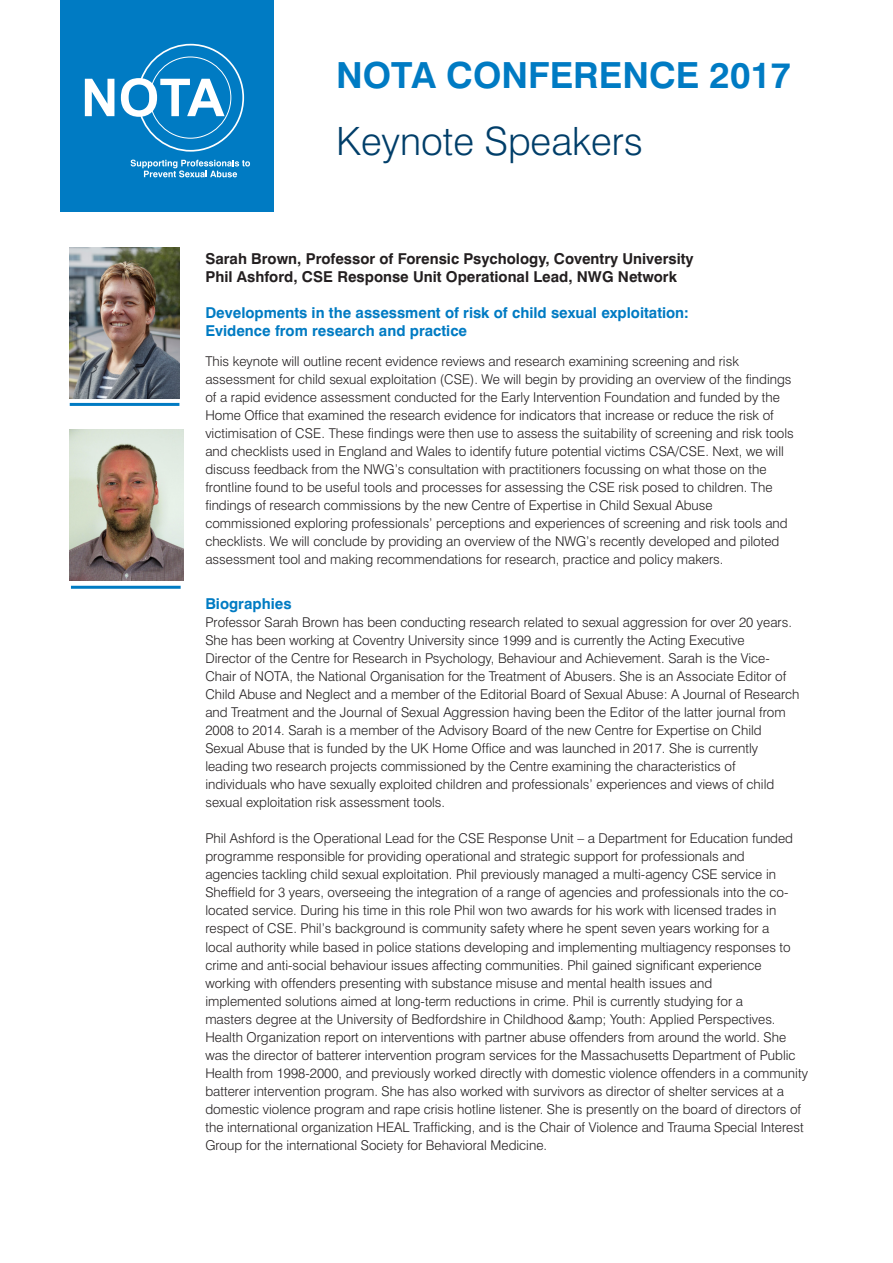
<style>
.page{position:relative;width:893px;height:1263px;background:#fff}
.page>*{position:absolute;margin:0;border:0;box-sizing:border-box;transform-origin:0 0}
.t1{font:300 39px "Swiss 721 BT";color:#003e69}
.t2{font:700 36px "Swiss 721 BT";color:#007bc3}
.t3{font:700 15px "Swiss 721 BT";color:#231f20}
.t4{font:700 15px "Swiss 721 BT";color:#007bc3}
.t5{font:300 13.5px/18px "Swiss 721 BT";color:#231f20}
</style>
<div class="page">
<div style="left:60px;top:0;width:213px;height:211px;background:#007bc3"></div>
<svg style="left:85px;top:79px;width:29px;height:37px"></svg>
<svg style="left:121px;top:43px;width:124px;height:109px"></svg>
<svg style="left:131px;top:160px;width:119px;height:17px"></svg>
<img style="left:70px;top:248px;width:109px;height:151px">
<div style="left:70px;top:403px;width:109px;height:3px;border:2px solid #007bc3"></div>
<img style="left:70px;top:430px;width:114px;height:150px">
<div style="left:71px;top:586px;width:110px;height:3px;border:2px solid #007bc3"></div>
<p class="t2" style="left:336px;top:54px;width:457px">NOTA CONFERENCE 2017</p>
<p class="t1" style="left:336px;top:117px;width:308px">Keynote Speakers</p>
<p class="t3" style="left:205px;top:249px;width:490px">Sarah Brown, Professor of Forensic Psychology, Coventry University</p>
<p class="t3" style="left:205px;top:267px;width:473px">Phil Ashford, CSE Response Unit Operational Lead, NWG Network</p>
<p class="t4" style="left:205px;top:303px;width:485px">Developments in the assessment of risk of child sexual exploitation:</p>
<p class="t4" style="left:205px;top:321px;width:263px">Evidence from research and practice</p>
<p class="t5" style="left:205px;top:352px;width:588px">This keynote will outline recent evidence reviews and research examining screening and risk assessment for child sexual exploitation (CSE). We will begin by providing an overview of the findings</p>
<p class="t5" style="left:205px;top:388px;width:576px">of a rapid evidence assessment conducted for the Early Intervention Foundation and funded by the</p>
<p class="t5" style="left:205px;top:406px;width:570px">Home Office that examined the research evidence for indicators that increase or reduce the risk of</p>
<p class="t5" style="left:205px;top:424px;width:590px">victimisation of CSE. These findings were then use to assess the suitability of screening and risk tools</p>
<p class="t5" style="left:205px;top:442px;width:580px">and checklists used in England and Wales to identify future potential victims CSA/CSE. Next, we will</p>
<p class="t5" style="left:205px;top:460px;width:563px">discuss feedback from the NWG’s consultation with practitioners focussing on what those on the</p>
<p class="t5" style="left:205px;top:478px;width:569px">frontline found to be useful tools and processes for assessing the CSE risk posed to children. The</p>
<p class="t5" style="left:205px;top:496px;width:509px">findings of research commissions by the new Centre of Expertise in Child Sexual Abuse</p>
<p class="t5" style="left:205px;top:514px;width:584px">commissioned exploring professionals’ perceptions and experiences of screening and risk tools and</p>
<p class="t5" style="left:205px;top:532px;width:576px">checklists. We will conclude by providing an overview of the NWG’s recently developed and piloted</p>
<p class="t5" style="left:205px;top:550px;width:520px">assessment tool and making recommendations for research, practice and policy makers.</p>
<p class="t4" style="left:205px;top:594px;width:88px">Biographies</p>
<p class="t5" style="left:205px;top:613px;width:588px">Professor Sarah Brown has been conducting research related to sexual aggression for over 20 years.</p>
<p class="t5" style="left:205px;top:631px;width:541px">She has been working at Coventry University since 1999 and is currently the Acting Executive</p>
<p class="t5" style="left:205px;top:649px;width:566px">Director of the Centre for Research in Psychology, Behaviour and Achievement. Sarah is the Vice-</p>
<p class="t5" style="left:205px;top:667px;width:582px">Chair of NOTA, the National Organisation for the Treatment of Abusers. She is an Associate Editor of</p>
<p class="t5" style="left:205px;top:685px;width:596px">Child Abuse and Neglect and a member of the Editorial Board of Sexual Abuse: A Journal of Research</p>
<p class="t5" style="left:205px;top:703px;width:582px">and Treatment and the Journal of Sexual Aggression having been the Editor of the latter journal from</p>
<p class="t5" style="left:205px;top:721px;width:558px">2008 to 2014. Sarah is a member of the Advisory Board of the new Centre for Expertise on Child</p>
<p class="t5" style="left:205px;top:739px;width:554px">Sexual Abuse that is funded by the UK Home Office and was launched in 2017. She is currently</p>
<p class="t5" style="left:205px;top:757px;width:532px">leading two research projects commissioned by the Centre examining the characteristics of</p>
<p class="t5" style="left:205px;top:775px;width:570px">individuals who have sexually exploited children and professionals’ experiences and views of child</p>
<p class="t5" style="left:205px;top:793px;width:241px">sexual exploitation risk assessment tools.</p>
<p class="t5" style="left:205px;top:829px;width:589px">Phil Ashford is the Operational Lead for the CSE Response Unit – a Department for Education funded</p>
<p class="t5" style="left:205px;top:847px;width:541px">programme responsible for providing operational and strategic support for professionals and</p>
<p class="t5" style="left:205px;top:865px;width:572px">agencies tackling child sexual exploitation. Phil previously managed a multi-agency CSE service in</p>
<p class="t5" style="left:205px;top:883px;width:585px">Sheffield for 3 years, overseeing the integration of a range of agencies and professionals into the co-</p>
<p class="t5" style="left:205px;top:901px;width:572px">located service. During his time in this role Phil won two awards for his work with licensed trades in</p>
<p class="t5" style="left:205px;top:919px;width:565px">respect of CSE. Phil’s background is community safety where he spent seven years working for a</p>
<p class="t5" style="left:205px;top:938px;width:587px">local authority while based in police stations developing and implementing multiagency responses to</p>
<p class="t5" style="left:205px;top:956px;width:558px">crime and anti-social behaviour issues affecting communities. Phil gained significant experience</p>
<p class="t5" style="left:205px;top:974px;width:508px">working with offenders presenting with substance misuse and mental health issues and</p>
<p class="t5" style="left:205px;top:992px;width:539px">implemented solutions aimed at long-term reductions in crime. Phil is currently studying for a</p>
<p class="t5" style="left:205px;top:1010px;width:604px">masters degree at the University of Bedfordshire in Childhood &amp;amp; Youth: Applied Perspectives.<br>Health Organization report on interventions with partner abuse offenders from around the world. She was the director of batterer intervention program services for the Massachusetts Department of Public Health from 1998-2000, and previously worked directly with domestic violence offenders in a community batterer intervention program. She has also worked with survivors as director of shelter services at a domestic violence program and rape crisis hotline listener. She is presently on the board of directors of</p>
<p class="t5" style="left:205px;top:1118px;width:600px">the international organization HEAL Trafficking, and is the Chair of Violence and Trauma Special Interest<br>Group for the international Society for Behavioral Medicine.</p>
</div>
